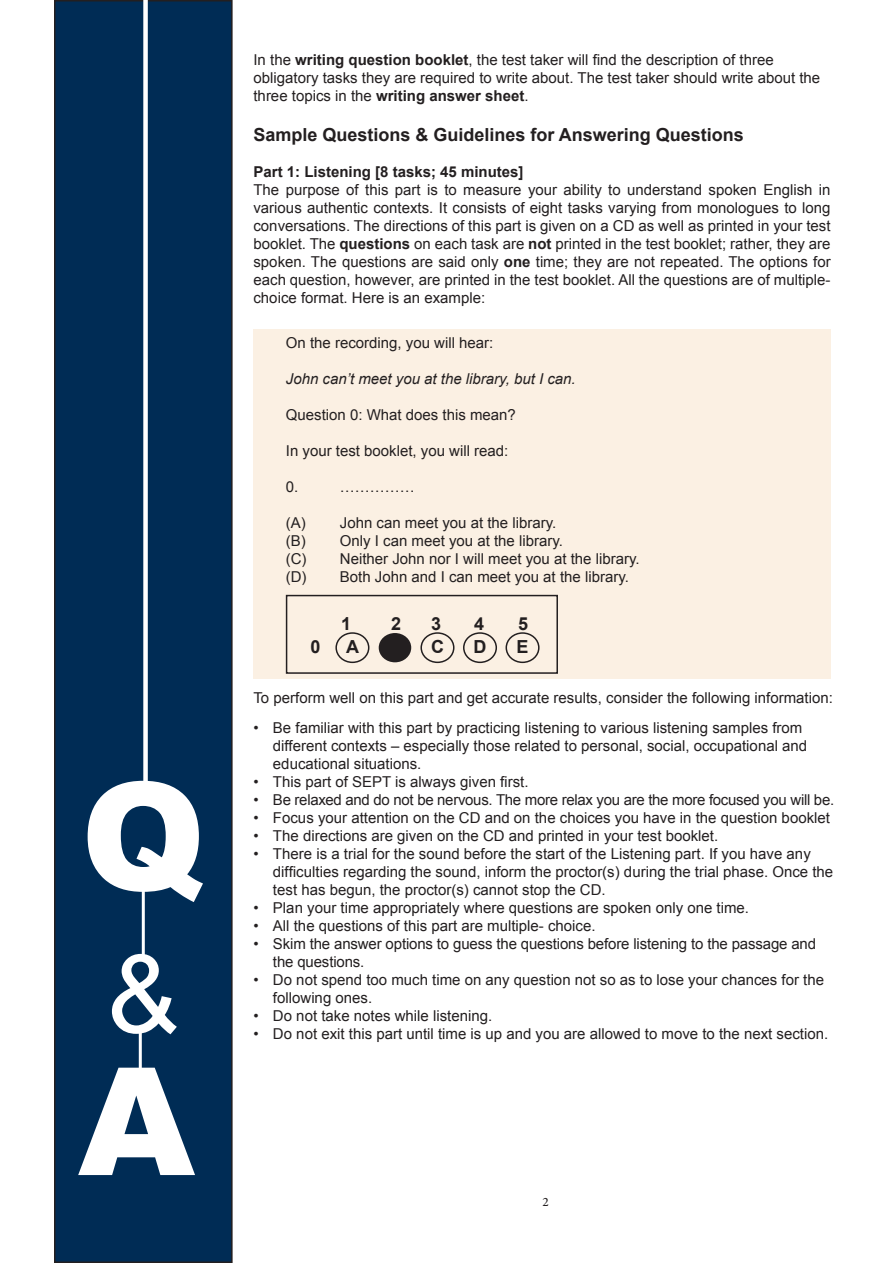
<style>
.page{position:relative;width:893px;height:1263px;background:#fff}
.page>*{position:absolute;margin:0;border:0;box-sizing:border-box;transform-origin:0 0}
.t1{font:900 150px "Arial";color:#fff}
.t2{font:108px "Arial";color:#fff}
.t3{font:700 18px "Arial";color:#231f20}
.t4{font:18px "Adobe Arabic";color:#231f20}
.t5{font:15px/18px "Arial";color:#231f20}
.t6{font:15px "Arial";letter-spacing:-.02em;color:#231f20}
.t7{font:italic 15px "Arial";color:#231f20}
.t8{font:700 15px "Arial";color:#231f20}
.s1{font-weight:700}
</style>
<div class="page">
<div style="left:55px;top:1px;width:177px;height:1261px;background:#002c55"></div>
<div style="left:54px;top:0;width:179px;height:1263px;border:2px solid #231f20"></div>
<div style="left:143px;top:0;width:5px;height:782px;background:#fff"></div>
<hr style="left:142px;top:890px;width:3px;height:67px;background:#fff">
<hr style="left:139px;top:1029px;width:3px;height:64px;background:#fff">
<div style="left:253px;top:330px;width:578px;height:349px;background:#fbf0e3"></div>
<div style="left:335px;top:632px;width:34px;height:31px;border:2px solid #231f20;border-radius:50%"></div>
<div style="left:379px;top:633px;width:32px;height:29px;background:#231f20;border-radius:50%"></div>
<div style="left:420px;top:632px;width:34px;height:31px;border:2px solid #231f20;border-radius:50%"></div>
<div style="left:463px;top:632px;width:34px;height:31px;border:2px solid #231f20;border-radius:50%"></div>
<div style="left:505px;top:632px;width:35px;height:31px;border:2px solid #231f20;border-radius:50%"></div>
<div style="left:286px;top:595px;width:272px;height:79px;border:2px solid #231f20"></div>
<h1 class="t1" style="left:81px;top:727px;width:126px">Q</h1>
<h2 class="t2" style="left:107px;top:924px;width:74px">&amp;</h2>
<h1 class="t1" style="left:78px;top:1012px;width:118px">A</h1>
<p class="t5" style="left:253px;top:51px;width:568px">In the <span class="s1">writing question booklet</span>, the test taker will find the description of three obligatory tasks they are required to write about. The test taker should write about the three topics in the <span class="s1">writing answer sheet</span>.</p>
<p class="t3" style="left:253px;top:122px;width:492px">Sample Questions &amp; Guidelines for Answering Questions</p>
<p class="t8" style="left:253px;top:161px;width:272px">Part 1: Listening [8 tasks; 45 minutes]</p>
<p class="t5" style="left:253px;top:180px;width:579px;text-align:justify">The purpose of this part is to measure your ability to understand spoken English in various authentic contexts. It consists of eight tasks varying from monologues to long conversations. The directions of this part is given on a CD as well as printed in your test booklet. The <span class="s1">questions</span> on each task are <span class="s1">not</span> printed in the test booklet; rather, they are spoken. The questions are said only <span class="s1">one</span> time; they are not repeated. The options for each question, however, are printed in the test booklet. All the questions are of multiple&shy;choice format. Here is an example:</p>
<p class="t5" style="left:286px;top:334px;width:209px">On the recording, you will hear:</p>
<p class="t7" style="left:286px;top:369px;width:291px">John can’t meet you at the library, but I can.</p>
<p class="t5" style="left:286px;top:406px;width:232px">Question 0: What does this mean?</p>
<p class="t5" style="left:286px;top:442px;width:224px">In your test booklet, you will read:</p>
<p class="t5" style="left:286px;top:478px;width:14px">0.</p>
<p class="t5" style="left:340px;top:478px;width:76px">……………</p>
<p class="t5" style="left:286px;top:514px;width:355px">(A) John can meet you at the library.<br>(B) Only I can meet you at the library.<br>(C) Neither John nor I will meet you at the library. (D) Both John and I can meet you at the library.</p>
<p class="t3" style="left:341px;top:612px;width:12px">1</p>
<p class="t3" style="left:391px;top:612px;width:12px">2</p>
<p class="t3" style="left:431px;top:612px;width:12px">3</p>
<p class="t3" style="left:474px;top:612px;width:12px">4</p>
<p class="t3" style="left:518px;top:612px;width:12px">5</p>
<p class="t3" style="left:311px;top:635px;width:12px">0</p>
<p class="t3" style="left:346px;top:635px;width:14px">A</p>
<p class="t3" style="left:431px;top:635px;width:14px">C</p>
<p class="t3" style="left:473px;top:635px;width:14px">D</p>
<p class="t3" style="left:517px;top:635px;width:14px">E</p>
<p class="t5" style="left:253px;top:688px;width:581px">To perform well on this part and get accurate results, consider the following information:</p>
<p class="t5" style="left:273px;top:718px;width:536px;text-indent:-20px">• Be familiar with this part by practicing listening to various listening samples from different contexts – especially those related to personal, social, occupational and educational situations.</p>
<p class="t5" style="left:253px;top:772px;width:277px">• This part of SEPT is always given first.</p>
<p class="t6" style="left:253px;top:789px;width:582px">• Be relaxed and do not be nervous. The more relax you are the more focused you will be.</p>
<p class="t5" style="left:253px;top:808px;width:578px">• Focus your attention on the CD and on the choices you have in the question booklet</p>
<p class="t5" style="left:253px;top:826px;width:466px">• The directions are given on the CD and printed in your test booklet.</p>
<p class="t5" style="left:273px;top:844px;width:562px;text-indent:-20px">• There is a trial for the sound before the start of the Listening part. If you have any difficulties regarding the sound, inform the proctor(s) during the trial phase. Once the test has begun, the proctor(s) cannot stop the CD.</p>
<p class="t5" style="left:253px;top:898px;width:497px">• Plan your time appropriately where questions are spoken only one time.</p>
<p class="t5" style="left:253px;top:916px;width:344px">• All the questions of this part are multiple- choice.</p>
<p class="t5" style="left:273px;top:934px;width:545px;text-indent:-20px">• Skim the answer options to guess the questions before listening to the passage and the questions.</p>
<p class="t5" style="left:273px;top:970px;width:553px;text-indent:-20px">• Do not spend too much time on any question not so as to lose your chances for the following ones.</p>
<p class="t5" style="left:253px;top:1006px;width:240px">• Do not take notes while listening.</p>
<p class="t5" style="left:253px;top:1024px;width:576px">• Do not exit this part until time is up and you are allowed to move to the next section.</p>
<p class="t4" style="left:543px;top:1189px;width:8px">2</p>
</div>
